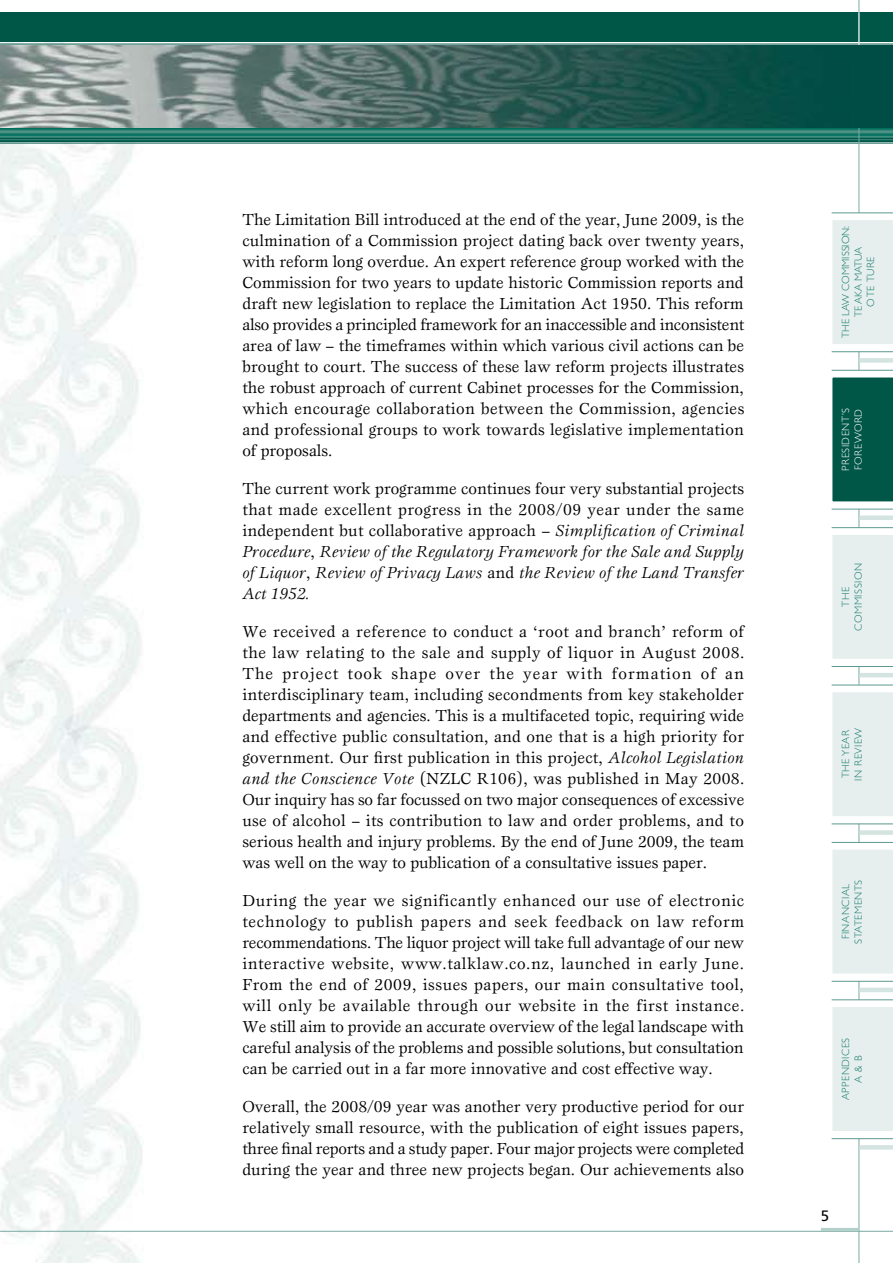
<style>
.page{position:relative;width:893px;height:1263px;background:#fff}
.page>*{position:absolute;margin:0;border:0;box-sizing:border-box;transform-origin:0 0}
.t1{font:16.5px/21px "Esprit Maori";letter-spacing:.005em;color:#000;text-align:justify}
.t2{font:15px "Frutiger Maori";color:#000}
.t3{font:300 10.5px/12.6px "Gill Sans";letter-spacing:.05em;color:#187b6f;text-align:center}
.t4{font:300 10.5px/12.6px "Gill Sans";color:#187b6f;text-align:center}
.t5{font:300 10.5px/12.6px "Gill Sans";letter-spacing:.05em;color:#fff}
.s1{font-style:italic}
</style>
<div class="page">
<div style="left:0;top:12px;width:893px;height:30px;background:#005747"></div>
<hr style="left:0;top:1231px;width:893px;height:1px;background:#78aba3">
<svg style="left:0;top:43px;width:893px;height:101px;background:#388174"></svg>
<hr style="left:859px;top:0;width:1px;height:1263px;background:#78aba3">
<hr style="left:821px;top:1228px;width:38px;height:3px;background:#b4d0cb">
<hr style="left:858px;top:12px;width:1px;height:34px;background:#fff">
<img style="left:0;top:46px;width:893px;height:81px">
<svg style="left:831px;top:213px;width:62px;height:138px;background:#e8f0ee"></svg>
<hr style="left:832px;top:213px;width:61px;height:1px;background:#5b9990">
<hr style="left:832px;top:351px;width:61px;height:1px;background:#5b9990">
<div style="left:859px;top:358px;width:34px;height:5px;background:#d4e4e0"></div>
<svg style="left:831px;top:370px;width:62px;height:139px;background:#1d6a5c"></svg>
<svg style="left:831px;top:527px;width:62px;height:139px;background:#e8f0ee"></svg>
<svg style="left:831px;top:685px;width:62px;height:139px;background:#e8f0ee"></svg>
<svg style="left:831px;top:842px;width:62px;height:139px;background:#e8f0ee"></svg>
<svg style="left:831px;top:999px;width:62px;height:139px;background:#e8f0ee"></svg>
<hr style="left:832px;top:999px;width:61px;height:1px;background:#5b9990">
<hr style="left:832px;top:1138px;width:61px;height:1px;background:#5b9990">
<hr style="left:859px;top:1145px;width:34px;height:4px;background:#d4e4e0">
<hr style="left:832px;top:842px;width:61px;height:1px;background:#5b9990">
<hr style="left:832px;top:981px;width:61px;height:1px;background:#5b9990">
<hr style="left:859px;top:988px;width:34px;height:4px;background:#d4e4e0">
<hr style="left:832px;top:685px;width:61px;height:1px;background:#5b9990">
<hr style="left:832px;top:824px;width:61px;height:1px;background:#5b9990">
<div style="left:859px;top:830px;width:34px;height:5px;background:#d4e4e0"></div>
<hr style="left:832px;top:527px;width:61px;height:1px;background:#5b9990">
<hr style="left:832px;top:666px;width:61px;height:1px;background:#5b9990">
<hr style="left:859px;top:673px;width:34px;height:4px;background:#d4e4e0">
<hr style="left:832px;top:370px;width:61px;height:1px;background:#5b9990">
<hr style="left:832px;top:509px;width:61px;height:1px;background:#5b9990">
<div style="left:859px;top:515px;width:34px;height:5px;background:#d4e4e0"></div>
<p class="t1" style="left:242px;top:209px;width:503px">The Limitation Bill introduced at the end of the year, June 2009, is the culmination of a Commission project dating back over twenty years, with reform long overdue. An expert reference group worked with the Commission for two years to update historic Commission reports and draft new legislation to replace the Limitation Act 1950. This reform also provides a principled framework for an inaccessible and inconsistent area of law – the timeframes within which various civil actions can be brought to court. The success of these law reform projects illustrates the robust approach of current Cabinet processes for the Commission, which encourage collaboration between the Commission, agencies and professional groups to work towards legislative implementation of proposals.</p>
<p class="t1" style="left:242px;top:478px;width:503px">The current work programme continues four very substantial projects that made excellent progress in the 2008/09 year under the same independent but collaborative approach – <span class="s1">Simplification of Criminal Procedure</span>, <span class="s1">Review of the Regulatory Framework for the Sale and Supply of Liquor</span>, <span class="s1">Review of Privacy Laws</span> and <span class="s1">the Review of the Land Transfer Act 1952.</span></p>
<p class="t1" style="left:242px;top:621px;width:503px">We received a reference to conduct a ‘root and branch’ reform of the law relating to the sale and supply of liquor in August 2008.<br>The project took shape over the year with formation of an interdisciplinary team, including secondments from key stakeholder departments and agencies. This is a multifaceted topic, requiring wide and effective public consultation, and one that is a high priority for government. Our first publication in this project, <span class="s1">Alcohol Legislation and the Conscience Vote</span> (NZLC R106), was published in May 2008.<br>Our inquiry has so far focussed on two major consequences of excessive use of alcohol – its contribution to law and order problems, and to serious health and injury problems. By the end of June 2009, the team was well on the way to publication of a consultative issues paper.</p>
<p class="t1" style="left:242px;top:890px;width:503px">During the year we significantly enhanced our use of electronic technology to publish papers and seek feedback on law reform recommendations. The liquor project will take full advantage of our new interactive website, www.talklaw.co.nz, launched in early June.<br>From the end of 2009, issues papers, our main consultative tool, will only be available through our website in the first instance.<br>We still aim to provide an accurate overview of the legal landscape with careful analysis of the problems and possible solutions, but consultation can be carried out in a far more innovative and cost effective way.</p>
<p class="t1" style="left:242px;top:1096px;width:503px">Overall, the 2008/09 year was another very productive period for our relatively small resource, with the publication of eight issues papers, three final reports and a study paper. Four major projects were completed during the year and three new projects began. Our achievements also</p>
<p class="t4" style="left:839px;top:337px;width:113px;rotate:-90deg">The Law Commission:<br>Te Aka Matua<br>o te Ture</p>
<p class="t5" style="left:839px;top:471px;width:64px;rotate:-90deg">President’s<br>Foreword</p>
<p class="t3" style="left:839px;top:631px;width:69px;rotate:-90deg">The<br>Commission</p>
<p class="t3" style="left:839px;top:781px;width:54px;text-align:left;rotate:-90deg">The year in review</p>
<p class="t3" style="left:839px;top:944px;width:66px;rotate:-90deg">Financial statements</p>
<p class="t3" style="left:839px;top:1100px;width:63px;rotate:-90deg">APPEN DICES<br>A &amp; B</p>
<p class="t2" style="left:821px;top:1206px;width:10px">5</p>
</div>
